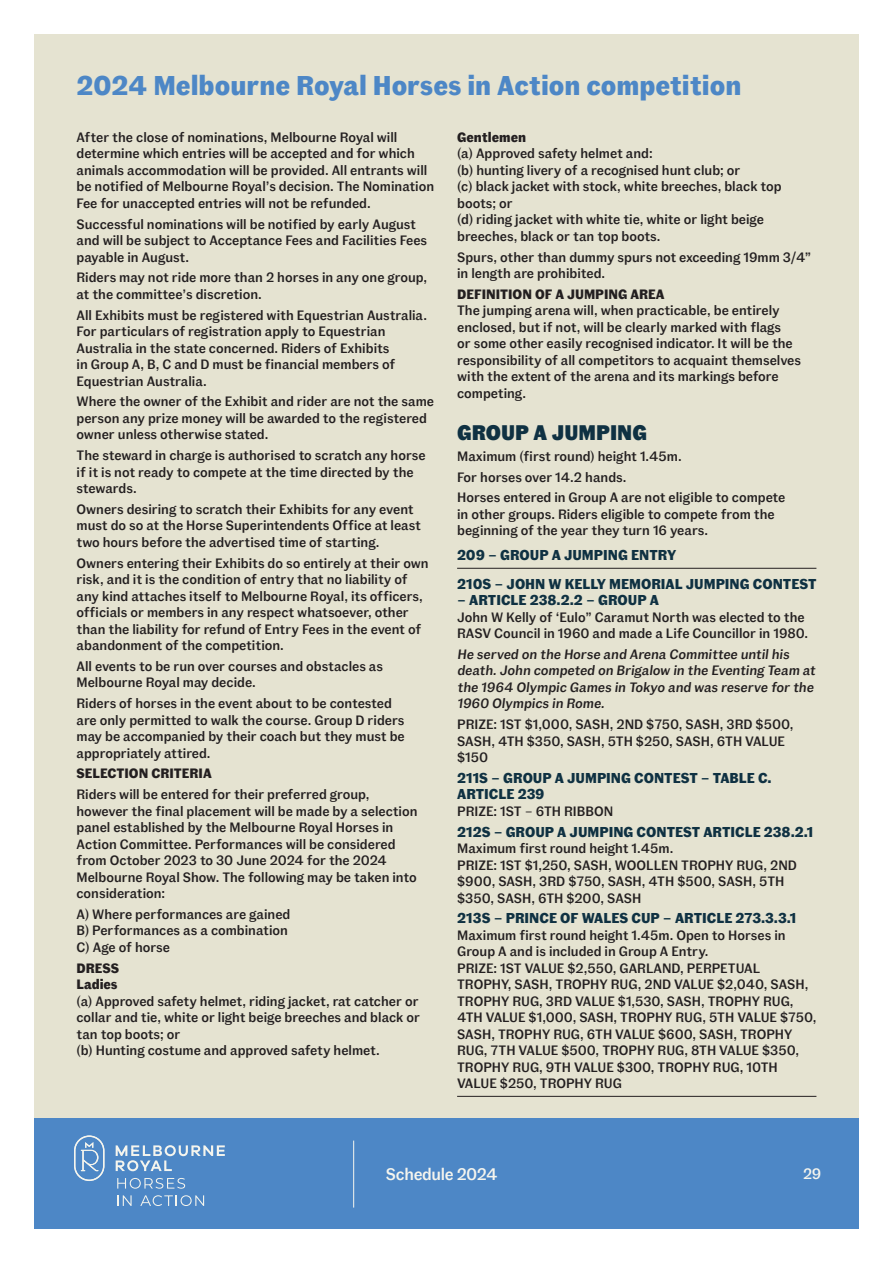
<style>
.page{position:relative;width:893px;height:1263px;background:#fff}
.page>*{position:absolute;margin:0;border:0;box-sizing:border-box;transform-origin:0 0}
.t1{font:700 27px "Fann Grotesque Pro";color:#4d87c6}
.t2{font:900 21px "Fann Grotesque Pro";color:#0f3142}
.t3{font:500 16.65px "Fann Grotesque Pro";letter-spacing:-.02em;color:#f5f5ee}
.t4{font:500 15px "Fann Grotesque Pro";color:#f5f5ee}
.t5{font:700 14.25px/28.2px "Fann Grotesque Pro";color:#0f3142}
.t6{font:500 13.5px/16.5px "Fann Grotesque Pro";color:#231f20}
.t7{font:700 13.5px/16.5px "Fann Grotesque Pro";color:#231f20}
</style>
<div class="page">
<div style="left:34px;top:34px;width:825px;height:1084px;background:#e5e3d1"></div>
<div style="left:34px;top:1118px;width:825px;height:111px;background:#4d87c6"></div>
<hr style="left:353px;top:1140px;width:1px;height:67px;background:#f5f5ee">
<svg style="left:74px;top:1135px;width:31px;height:46px"></svg>
<svg style="left:116px;top:1145px;width:109px;height:26px"></svg>
<svg style="left:117px;top:1178px;width:68px;height:11px"></svg>
<svg style="left:117px;top:1195px;width:15px;height:11px"></svg>
<svg style="left:140px;top:1195px;width:64px;height:11px"></svg>
<hr style="left:457px;top:568px;width:359px;height:1px;background:#231f20">
<hr style="left:457px;top:1096px;width:359px;height:1px;background:#231f20">
<h1 class="t1" style="left:77px;top:70px;width:666px">2024 Melbourne Royal Horses in Action competition</h1>
<p class="t6" style="left:77px;top:129px;width:359px">After the close of nominations, Melbourne Royal will determine which entries will be accepted and for which animals accommodation will be provided. All entrants will be notified of Melbourne Royal’s decision. The Nomination Fee for unaccepted entries will not be refunded.</p>
<p class="t6" style="left:77px;top:216px;width:352px">Successful nominations will be notified by early August and will be subject to Acceptance Fees and Facilities Fees payable in August.</p>
<p class="t6" style="left:77px;top:270px;width:352px">Riders may not ride more than 2 horses in any one group, at the committee’s discretion.</p>
<p class="t6" style="left:77px;top:307px;width:352px">All Exhibits must be registered with Equestrian Australia.<br>For particulars of registration apply to Equestrian Australia in the state concerned. Riders of Exhibits<br>in Group A, B, C and D must be financial members of Equestrian Australia.</p>
<p class="t6" style="left:77px;top:394px;width:359px">Where the owner of the Exhibit and rider are not the same person any prize money will be awarded to the registered owner unless otherwise stated.</p>
<p class="t6" style="left:77px;top:447px;width:351px">The steward in charge is authorised to scratch any horse if it is not ready to compete at the time directed by the stewards.</p>
<p class="t6" style="left:77px;top:501px;width:346px">Owners desiring to scratch their Exhibits for any event must do so at the Horse Superintendents Office at least two hours before the advertised time of starting.</p>
<p class="t6" style="left:77px;top:555px;width:354px">Owners entering their Exhibits do so entirely at their own risk, and it is the condition of entry that no liability of any kind attaches itself to Melbourne Royal, its officers, officials or members in any respect whatsoever, other than the liability for refund of Entry Fees in the event of abandonment of the competition.</p>
<p class="t6" style="left:77px;top:658px;width:308px">All events to be run over courses and obstacles as<br>Melbourne Royal may decide.</p>
<p class="t6" style="left:77px;top:695px;width:330px">Riders of horses in the event about to be contested are only permitted to walk the course. Group D riders may be accompanied by their coach but they must be appropriately attired.</p>
<p class="t7" style="left:77px;top:766px;width:137px">SELECTION CRITERIA</p>
<p class="t6" style="left:77px;top:786px;width:342px">Riders will be entered for their preferred group, however the final placement will be made by a selection panel established by the Melbourne Royal Horses in Action Committee. Performances will be considered from October 2023 to 30 June 2024 for the 2024<br>Melbourne Royal Show. The following may be taken into consideration:</p>
<p class="t6" style="left:77px;top:906px;width:215px">A) Where performances are gained<br>B) Performances as a combination<br>C) Age of horse</p>
<p class="t7" style="left:77px;top:960px;width:44px">DRESS<br>Ladies</p>
<p class="t6" style="left:77px;top:993px;width:345px">(a) Approved safety helmet, riding jacket, rat catcher or collar and tie, white or light beige breeches and black or tan top boots; or<br>(b) Hunting costume and approved safety helmet.</p>
<p class="t7" style="left:457px;top:130px;width:71px">Gentlemen</p>
<p class="t6" style="left:457px;top:146px;width:326px">(a) Approved safety helmet and:<br>(b) hunting livery of a recognised hunt club; or<br>(c) black jacket with stock, white breeches, black top boots; or<br>(d) riding jacket with white tie, white or light beige breeches, black or tan top boots.</p>
<p class="t6" style="left:457px;top:249px;width:356px">Spurs, other than dummy spurs not exceeding 19mm 3/4” in length are prohibited.</p>
<p class="t7" style="left:457px;top:287px;width:209px">DEFINITION OF A JUMPING AREA</p>
<p class="t6" style="left:457px;top:303px;width:345px">The jumping arena will, when practicable, be entirely enclosed, but if not, will be clearly marked with flags<br>or some other easily recognised indicator. It will be the responsibility of all competitors to acquaint themselves with the extent of the arena and its markings before competing.</p>
<h2 class="t2" style="left:457px;top:420px;width:191px">GROUP A JUMPING</h2>
<p class="t6" style="left:457px;top:446px;width:330px;line-height:20.7px">Maximum (first round) height 1.45m.<br>For horses over 14.2 hands.<br>Horses entered in Group A are not eligible to compete</p>
<p class="t6" style="left:457px;top:506px;width:319px">in other groups. Riders eligible to compete from the beginning of the year they turn 16 years.</p>
<p class="t5" style="left:457px;top:542px;width:361px">209 – GROUP A JUMPING ENTRY<br>210S – JOHN W KELLY MEMORIAL JUMPING CONTEST</p>
<p class="t5" style="left:457px;top:587px;width:203px">– ARTICLE 238.2.2 – GROUP A</p>
<p class="t6" style="left:457px;top:609px;width:352px">John W Kelly of ‘Eulo” Caramut North was elected to the<br>RASV Council in 1960 and made a Life Councillor in 1980.</p>
<p class="t6" style="left:457px;top:646px;width:362px">He served on the Horse and Arena Committee until his death. John competed on Brigalow in the Eventing Team at the 1964 Olympic Games in Tokyo and was reserve for the 1960 Olympics in Rome.</p>
<p class="t6" style="left:457px;top:717px;width:338px">PRIZE: 1ST $1,000, SASH, 2ND $750, SASH, 3RD $500,<br>SASH, 4TH $350, SASH, 5TH $250, SASH, 6TH VALUE $150</p>
<p class="t5" style="left:457px;top:770px;width:316px;line-height:16.5px">211S – GROUP A JUMPING CONTEST – TABLE C.<br>ARTICLE 239</p>
<p class="t6" style="left:457px;top:803px;width:158px">PRIZE: 1ST – 6TH RIBBON</p>
<p class="t5" style="left:457px;top:818px;width:358px">212S – GROUP A JUMPING CONTEST ARTICLE 238.2.1</p>
<p class="t6" style="left:457px;top:841px;width:341px">Maximum first round height 1.45m.<br>PRIZE: 1ST $1,250, SASH, WOOLLEN TROPHY RUG, 2ND $900, SASH, 3RD $750, SASH, 4TH $500, SASH, 5TH $350, SASH, 6TH $200, SASH</p>
<p class="t5" style="left:457px;top:905px;width:341px">213S – PRINCE OF WALES CUP – ARTICLE 273.3.3.1</p>
<p class="t6" style="left:457px;top:927px;width:361px">Maximum first round height 1.45m. Open to Horses in Group A and is included in Group A Entry.<br>PRIZE: 1ST VALUE $2,550, GARLAND, PERPETUAL TROPHY, SASH, TROPHY RUG, 2ND VALUE $2,040, SASH, TROPHY RUG, 3RD VALUE $1,530, SASH, TROPHY RUG, 4TH VALUE $1,000, SASH, TROPHY RUG, 5TH VALUE $750, SASH, TROPHY RUG, 6TH VALUE $600, SASH, TROPHY RUG, 7TH VALUE $500, TROPHY RUG, 8TH VALUE $350, TROPHY RUG, 9TH VALUE $300, TROPHY RUG, 10TH VALUE $250, TROPHY RUG</p>
<p class="t3" style="left:386px;top:1164px;width:113px">Schedule 2024</p>
<p class="t4" style="left:803px;top:1165px;width:20px">29</p>
</div>
